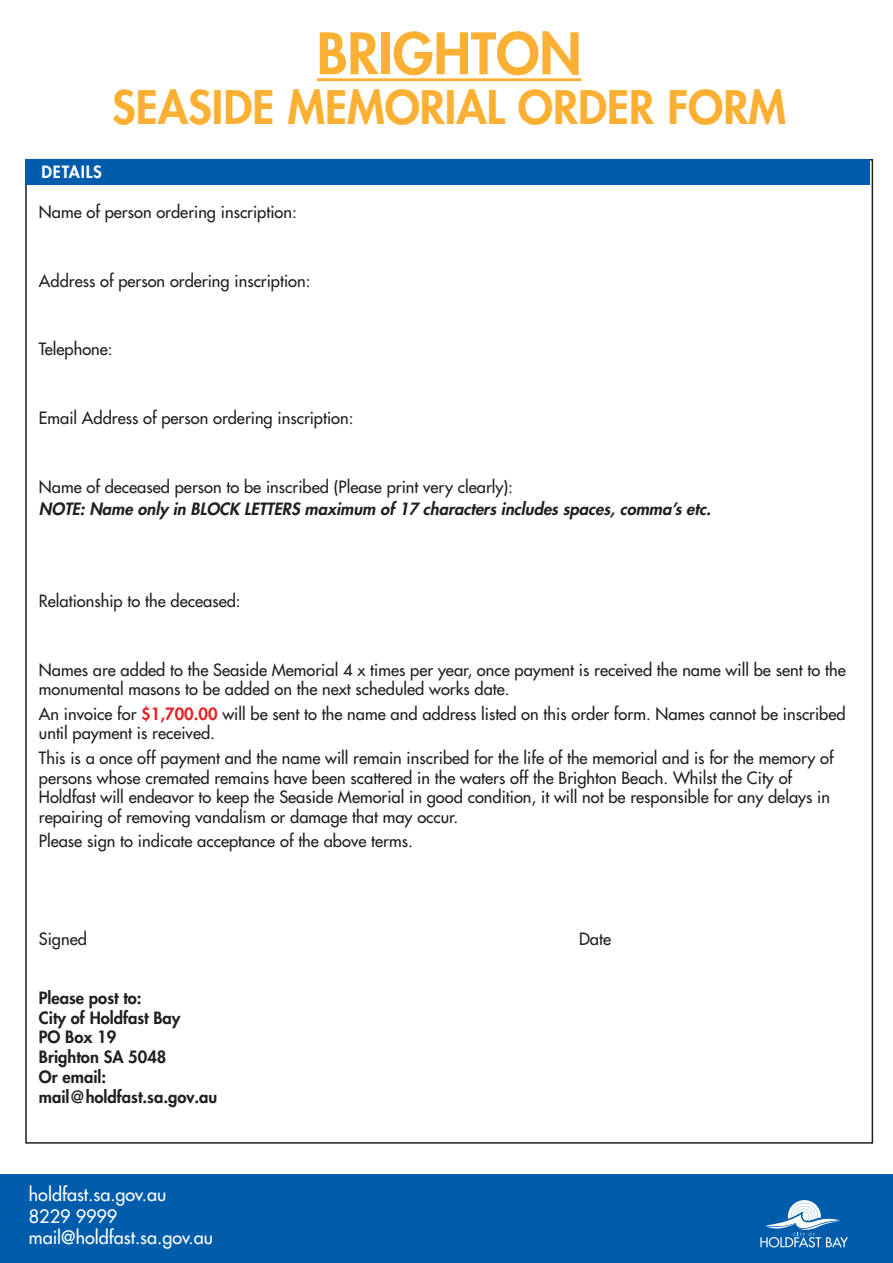
<style>
.page{position:relative;width:893px;height:1263px;background:#fff}
.page>*{position:absolute;margin:0;border:0;box-sizing:border-box;transform-origin:0 0}
.t1{font:800 55.5px "Futura Std";color:#fbb033}
.t2{font:800 45px "Futura Std";color:#fbb033}
.t3{font:500 18px/21.6px "Futura Std";color:#fff}
.t4{font:500 16.5px/19.8px "Futura Std";color:#231f20}
.t5{font:800 16.5px/19.8px "Futura Std";color:#231f20}
.t6{font:italic 800 16.5px "Futura Std";color:#231f20}
.t7{font:800 16.5px "Futura Std";letter-spacing:.05em;color:#fff}
.s1{font-weight:800;color:#e42325}
</style>
<div class="page">
<div style="left:0;top:1174px;width:893px;height:89px;background:#015dab"></div>
<svg style="left:760px;top:1200px;width:88px;height:47px"></svg>
<hr style="left:317px;top:78px;width:265px;height:3px;background:#fbb033">
<div style="left:25px;top:159px;width:845px;height:25px;background:#015dab"></div>
<p class="t1" style="left:317px;top:19px;width:266px">BRIGHTON</p>
<p class="t2" style="left:112px;top:79px;width:675px">SEASIDE MEMORIAL ORDER FORM</p>
<p class="t7" style="left:41px;top:161px;width:62px">DETAILS</p>
<p class="t4" style="left:39px;top:202px;width:259px">Name of person ordering inscription:</p>
<p class="t4" style="left:39px;top:271px;width:273px">Address of person ordering inscription:</p>
<p class="t4" style="left:39px;top:340px;width:75px">Telephone:</p>
<p class="t4" style="left:39px;top:408px;width:316px">Email Address of person ordering inscription:</p>
<p class="t4" style="left:39px;top:477px;width:476px">Name of deceased person to be inscribed (Please print very clearly):</p>
<p class="t6" style="left:39px;top:499px;width:677px">NOTE: Name only in BLOCK LETTERS maximum of 17 characters includes spaces, comma’s etc.</p>
<p class="t4" style="left:39px;top:591px;width:203px">Relationship to the deceased:</p>
<p class="t4" style="left:39px;top:660px;width:808px">Names are added to the Seaside Memorial 4 x times per year, once payment is received the name will be sent to the monumental masons to be added on the next scheduled works date.</p>
<p class="t4" style="left:39px;top:704px;width:808px">An invoice for <span class="s1">$1,700.00</span> will be sent to the name and address listed on this order form. Names cannot be inscribed until payment is received.</p>
<p class="t4" style="left:39px;top:748px;width:796px">This is a once off payment and the name will remain inscribed for the life of the memorial and is for the memory of persons whose cremated remains have been scattered in the waters off the Brighton Beach. Whilst the City of Holdfast will endeavor to keep the Seaside Memorial in good condition, it will not be responsible for any delays in repairing of removing vandalism or damage that may occur.</p>
<p class="t4" style="left:39px;top:831px;width:375px">Please sign to indicate acceptance of the above terms.</p>
<p class="t4" style="left:39px;top:929px;width:50px">Signed</p>
<p class="t4" style="left:579px;top:929px;width:34px">Date</p>
<p class="t5" style="left:39px;top:988px;width:180px">Please post to:<br>City of Holdfast Bay<br>PO Box 19<br>Brighton SA 5048<br>Or email: mail@holdfast.sa.gov.au</p>
<p class="t3" style="left:29px;top:1183px;width:186px">holdfast.sa.gov.au<br>8229 9999 mail@holdfast.sa.gov.au</p>
</div>
